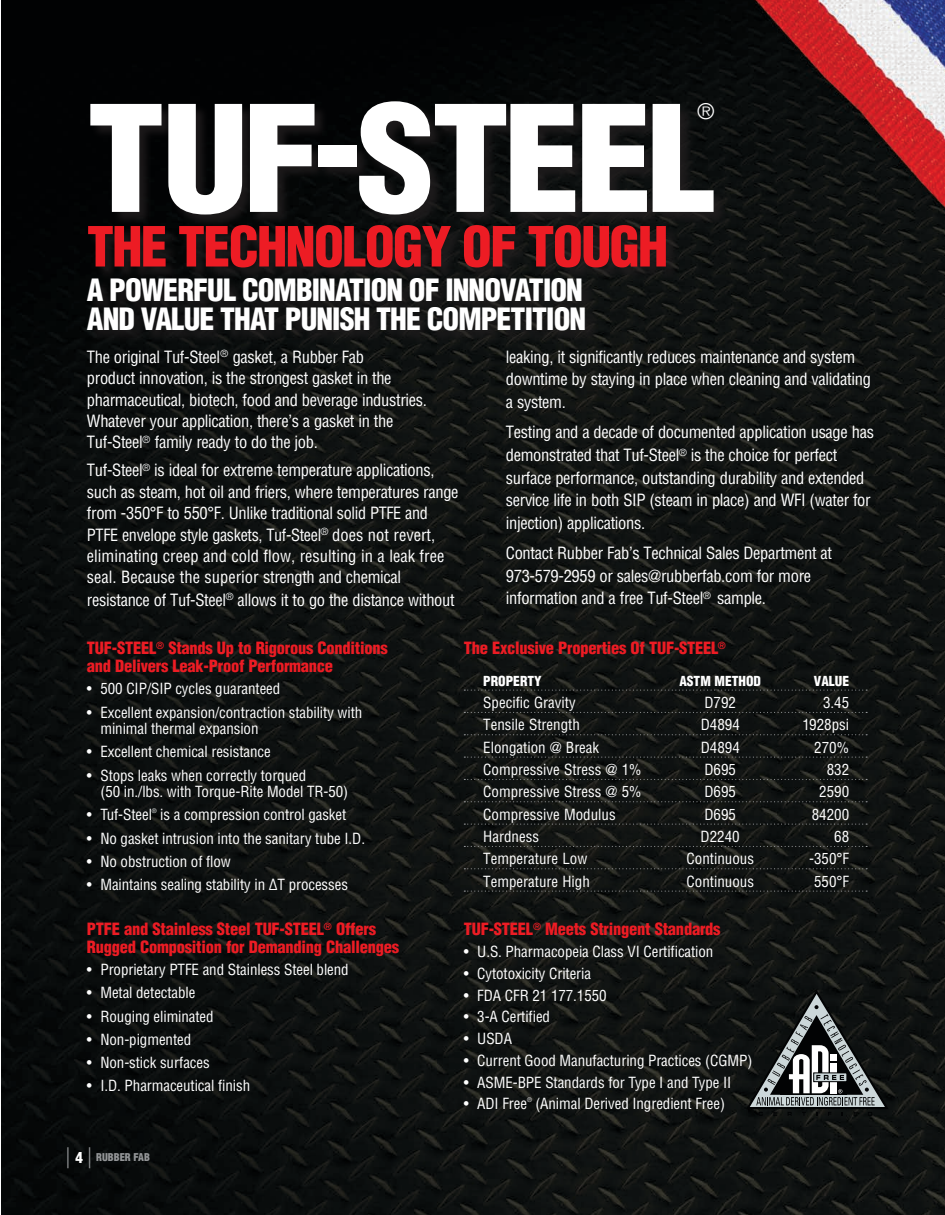
<style>
.page{position:relative;width:945px;height:1215px;background:#fff}
.page>*{position:absolute;margin:0;border:0;box-sizing:border-box;transform-origin:0 0}
.t1{font:900 condensed 144px "Helvetica LT Std";letter-spacing:-.04em;color:#fff;scale:1.08 1}
.t2{font:900 condensed 54px "Helvetica LT Std";letter-spacing:-.03em;color:#ed1c24}
.t3{font:900 condensed 30px/28.5px "Helvetica LT Std";letter-spacing:-.03em;color:#fff}
.t4{font:condensed 21px "Helvetica LT Std";color:#fff}
.t5{font:condensed 16.5px/22.6px "Helvetica LT Std";letter-spacing:-.02em;color:#fff}
.t6{font:900 condensed 16.5px/18px "Helvetica LT Std";letter-spacing:-.015em;color:#ed1c24}
.t7{font:condensed 15px/16.5px "Helvetica LT Std";letter-spacing:-.005em;color:#fff}
.t8{font:900 condensed 13.5px "Helvetica LT Std";color:#fff}
.t9{font:900 condensed 10.5px "Helvetica LT Std";color:#949698}
.t10{font:condensed 6.15px "Helvetica LT Std";color:#fff}
.s1{font-weight:400;font-size:21px}
.s2{font-size:15px;color:#fff}
</style>
<div class="page">
<img style="left:2px;top:0;width:943px;height:1215px">
<svg style="left:464px;top:690px;width:403px;height:1px"></svg>
<svg style="left:464px;top:712px;width:403px;height:1px"></svg>
<svg style="left:464px;top:734px;width:403px;height:1px"></svg>
<svg style="left:464px;top:757px;width:403px;height:1px"></svg>
<svg style="left:464px;top:779px;width:403px;height:1px"></svg>
<svg style="left:464px;top:801px;width:403px;height:1px"></svg>
<svg style="left:464px;top:824px;width:403px;height:1px"></svg>
<svg style="left:464px;top:846px;width:403px;height:1px"></svg>
<svg style="left:464px;top:868px;width:403px;height:1px"></svg>
<svg style="left:464px;top:891px;width:403px;height:1px"></svg>
<div style="left:88px;top:101px;width:640px;height:243px;background:#231f20;opacity:.75"></div>
<svg style="left:744px;top:989px;width:147px;height:127px;background:#404343"></svg>
<h1 class="t1" style="left:87px;top:68px;width:584px">TUF-STEEL</h1>
<h2 class="t2" style="left:87px;top:213px;width:583px">THE TECHNOLOGY OF TOUGH</h2>
<h3 class="t3" style="left:87px;top:276px;width:501px">A POWERFUL COMBINATION OF INNOVATION<br>AND VALUE THAT PUNISH THE COMPETITION</h3>
<p class="t4" style="left:697px;top:98px;width:18px">®</p>
<p class="t5" style="left:87px;top:346px;width:342px;line-height:21.3px">The original Tuf-Steel<sup>®</sup> gasket, a Rubber Fab<br>product innovation, is the strongest gasket in the pharmaceutical, biotech, food and beverage industries.<br>Whatever your application, there’s a gasket in the Tuf-Steel<sup>®</sup> family ready to do the job.</p>
<p class="t5" style="left:87px;top:460px;width:373px;line-height:21.6px">Tuf-Steel<sup>®</sup> is ideal for extreme temperature applications, such as steam, hot oil and friers, where temperatures range from -350°F to 550°F. Unlike traditional solid PTFE and PTFE envelope style gaskets, Tuf-Steel<sup>®</sup> does not revert, eliminating creep and cold flow, resulting in a leak free seal. Because the superior strength and chemical resistance of Tuf-Steel<sup>®</sup> allows it to go the distance without</p>
<p class="t5" style="left:506px;top:345px;width:367px">leaking, it significantly reduces maintenance and system downtime by staying in place when cleaning and validating a system.</p>
<p class="t5" style="left:506px;top:421px;width:370px">Testing and a decade of documented application usage has demonstrated that Tuf-Steel<sup>®</sup> is the choice for perfect surface performance, outstanding durability and extended service life in both SIP (steam in place) and WFI (water for injection) applications.</p>
<p class="t5" style="left:506px;top:542px;width:328px">Contact Rubber Fab’s Technical Sales Department at<br>973-579-2959 or sales@rubberfab.com for more information and a free Tuf-Steel<sup>®</sup> sample.</p>
<p class="t6" style="left:87px;top:639px;width:302px">TUF-STEEL<sup>®</sup> Stands Up to Rigorous Conditions and Delivers Leak-Proof Performance</p>
<p class="t7" style="left:87px;top:681px;width:195px">• 500 CIP/SIP cycles guaranteed</p>
<p class="t7" style="left:100px;top:704px;width:263px;text-indent:-14px">• Excellent expansion/contraction stability with minimal thermal expansion</p>
<p class="t7" style="left:87px;top:744px;width:185px">• Excellent chemical resistance</p>
<p class="t7" style="left:100px;top:767px;width:249px;text-indent:-14px">• Stops leaks when correctly torqued<br>(50 in./lbs. with Torque-Rite Model TR-50)</p>
<p class="t7" style="left:87px;top:807px;width:67px">• Tuf-Steel</p>
<p class="t10" style="left:152px;top:807px;width:6px">®</p>
<p class="t7" style="left:160px;top:807px;width:188px">is a compression control gasket</p>
<p class="t7" style="left:87px;top:830px;width:280px">• No gasket intrusion into the sanitary tube I.D.</p>
<p class="t7" style="left:87px;top:853px;width:145px">• No obstruction of flow</p>
<p class="t7" style="left:87px;top:876px;width:263px">• Maintains sealing stability in ∆T processes</p>
<p class="t6" style="left:87px;top:920px;width:314px">PTFE and Stainless Steel TUF-STEEL<sup>®</sup> Offers<br>Rugged Composition for Demanding Challenges</p>
<p class="t7" style="left:87px;top:961px;width:263px">• Proprietary PTFE and Stainless Steel blend</p>
<p class="t7" style="left:87px;top:985px;width:110px">• Metal detectable</p>
<p class="t7" style="left:87px;top:1008px;width:128px">• Rouging eliminated</p>
<p class="t7" style="left:87px;top:1031px;width:106px">• Non-pigmented</p>
<p class="t7" style="left:87px;top:1054px;width:124px">• Non-stick surfaces</p>
<p class="t7" style="left:87px;top:1078px;width:165px">• I.D. Pharmaceutical finish</p>
<p class="t9" style="left:66px;top:1151px;width:86px"><span class="s1">|</span> <span class="s2">4</span> <span class="s1">|</span> RUBBER FAB</p>
<p class="t6" style="left:464px;top:639px;width:263px">The Exclusive Properties Of TUF-STEEL<sup>®</sup></p>
<p class="t8" style="left:483px;top:672px;width:60px">PROPERTY</p>
<p class="t8" style="left:679px;top:672px;width:83px">ASTM METHOD</p>
<p class="t8" style="left:814px;top:672px;width:37px">VALUE</p>
<p class="t7" style="left:483px;top:694px;width:94px">Specific Gravity</p>
<p class="t7" style="left:704px;top:694px;width:33px">D792</p>
<p class="t7" style="left:823px;top:694px;width:28px">3.45</p>
<p class="t7" style="left:483px;top:717px;width:98px">Tensile Strength</p>
<p class="t7" style="left:701px;top:717px;width:41px">D4894</p>
<p class="t7" style="left:803px;top:717px;width:48px">1928psi</p>
<p class="t7" style="left:483px;top:739px;width:118px">Elongation @ Break</p>
<p class="t7" style="left:701px;top:739px;width:41px">D4894</p>
<p class="t7" style="left:814px;top:739px;width:36px">270%</p>
<p class="t7" style="left:483px;top:761px;width:160px">Compressive Stress @ 1%</p>
<p class="t7" style="left:704px;top:761px;width:33px">D695</p>
<p class="t7" style="left:827px;top:761px;width:24px">832</p>
<p class="t7" style="left:483px;top:784px;width:160px">Compressive Stress @ 5%</p>
<p class="t7" style="left:704px;top:784px;width:33px">D695</p>
<p class="t7" style="left:819px;top:784px;width:31px">2590</p>
<p class="t7" style="left:483px;top:806px;width:134px">Compressive Modulus</p>
<p class="t7" style="left:704px;top:806px;width:33px">D695</p>
<p class="t7" style="left:812px;top:806px;width:39px">84200</p>
<p class="t7" style="left:483px;top:828px;width:57px">Hardness</p>
<p class="t7" style="left:701px;top:828px;width:41px">D2240</p>
<p class="t7" style="left:834px;top:828px;width:16px">68</p>
<p class="t7" style="left:483px;top:851px;width:106px">Temperature Low</p>
<p class="t7" style="left:687px;top:851px;width:69px">Continuous</p>
<p class="t7" style="left:809px;top:851px;width:42px">-350°F</p>
<p class="t7" style="left:483px;top:873px;width:108px">Temperature High</p>
<p class="t7" style="left:687px;top:873px;width:69px">Continuous</p>
<p class="t7" style="left:814px;top:873px;width:37px">550°F</p>
<p class="t6" style="left:464px;top:920px;width:258px">TUF-STEEL<sup>®</sup> Meets Stringent Standards</p>
<p class="t7" style="left:464px;top:943px;width:251px">• U.S. Pharmacopeia Class VI Certification</p>
<p class="t7" style="left:464px;top:965px;width:129px">• Cytotoxicity Criteria</p>
<p class="t7" style="left:464px;top:987px;width:144px">• FDA CFR 21 177.1550</p>
<p class="t7" style="left:464px;top:1009px;width:88px">• 3-A Certified</p>
<p class="t7" style="left:464px;top:1030px;width:50px">• USDA</p>
<p class="t7" style="left:464px;top:1052px;width:290px">• Current Good Manufacturing Practices (CGMP)</p>
<p class="t7" style="left:464px;top:1074px;width:269px">• ASME-BPE Standards for Type I and Type II</p>
<p class="t7" style="left:464px;top:1096px;width:65px">• ADI Free</p>
<p class="t10" style="left:527px;top:1096px;width:6px">®</p>
<p class="t7" style="left:535px;top:1096px;width:191px">(Animal Derived Ingredient Free)</p>
</div>
